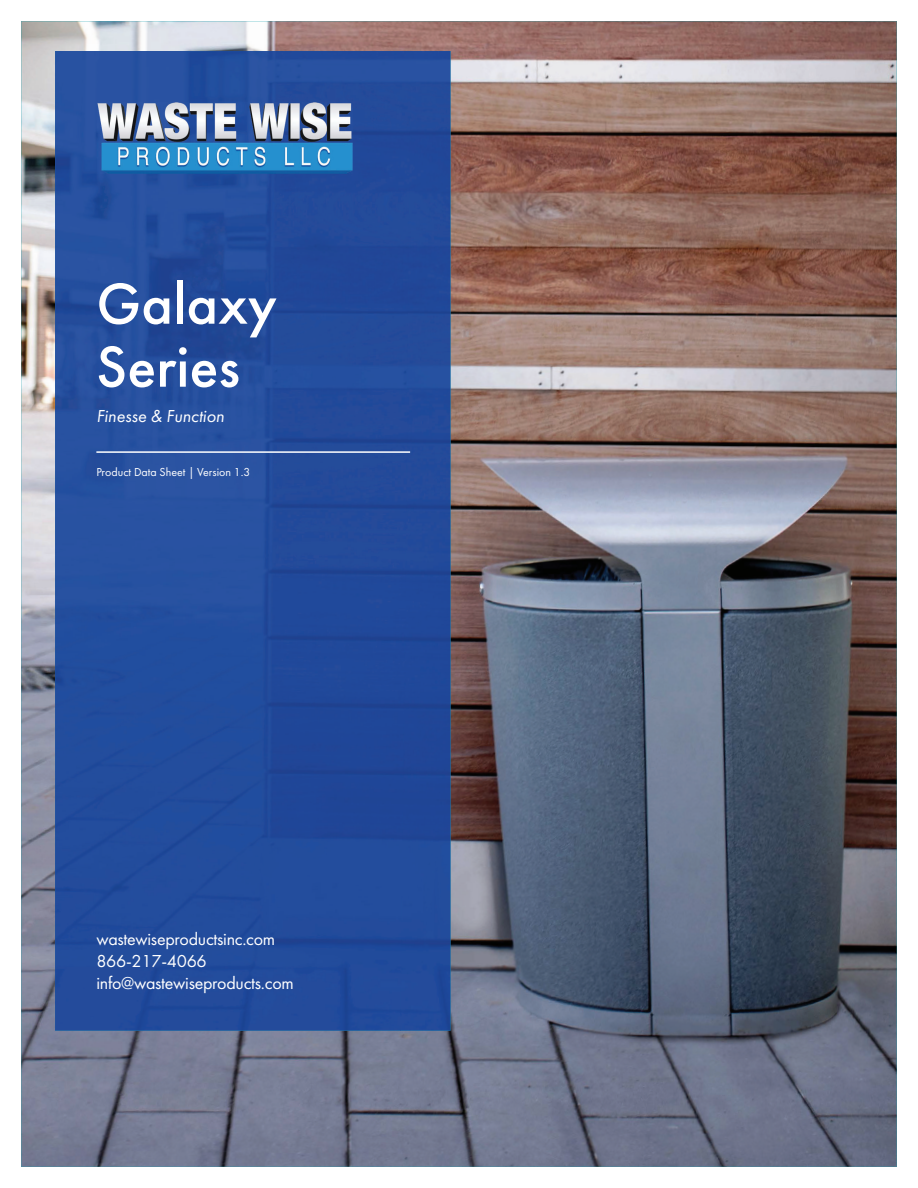
<style>
.page{position:relative;width:918px;height:1188px;background:#fff}
.page>*{position:absolute;margin:0;border:0;box-sizing:border-box;transform-origin:0 0}
.t1{font:500 60px/63px "Futura PT";color:#fff}
.t2{font:18px/21.6px "Futura PT";letter-spacing:-.015em;color:#fff}
.t3{font:italic 18px "Futura PT";color:#fff}
.t4{font:12px "Futura PT";color:#fff}
</style>
<div class="page">
<img style="left:21px;top:21px;width:876px;height:1146px">
<div style="left:55px;top:51px;width:345px;height:358px;background:#244c9b"></div>
<div style="left:400px;top:51px;width:50px;height:980px;background:#214999"></div>
<div style="left:55px;top:409px;width:353px;height:367px;background:#234d9d"></div>
<div style="left:55px;top:771px;width:348px;height:260px;background:#234c9c"></div>
<hr style="left:96px;top:451px;width:314px;height:2px;background:#fff">
<img style="left:98px;top:103px;width:255px;height:70px">
<h1 class="t1" style="left:96px;top:272px;width:182px">Galaxy<br>Series</h1>
<p class="t3" style="left:96px;top:405px;width:129px">Finesse &amp; Function</p>
<p class="t4" style="left:96px;top:466px;width:155px">Product Data Sheet | Version 1.3</p>
<p class="t2" style="left:96px;top:929px;width:199px">wastewiseproductsinc.com<br>866-217-4066 info@wastewiseproducts.com</p>
</div>
